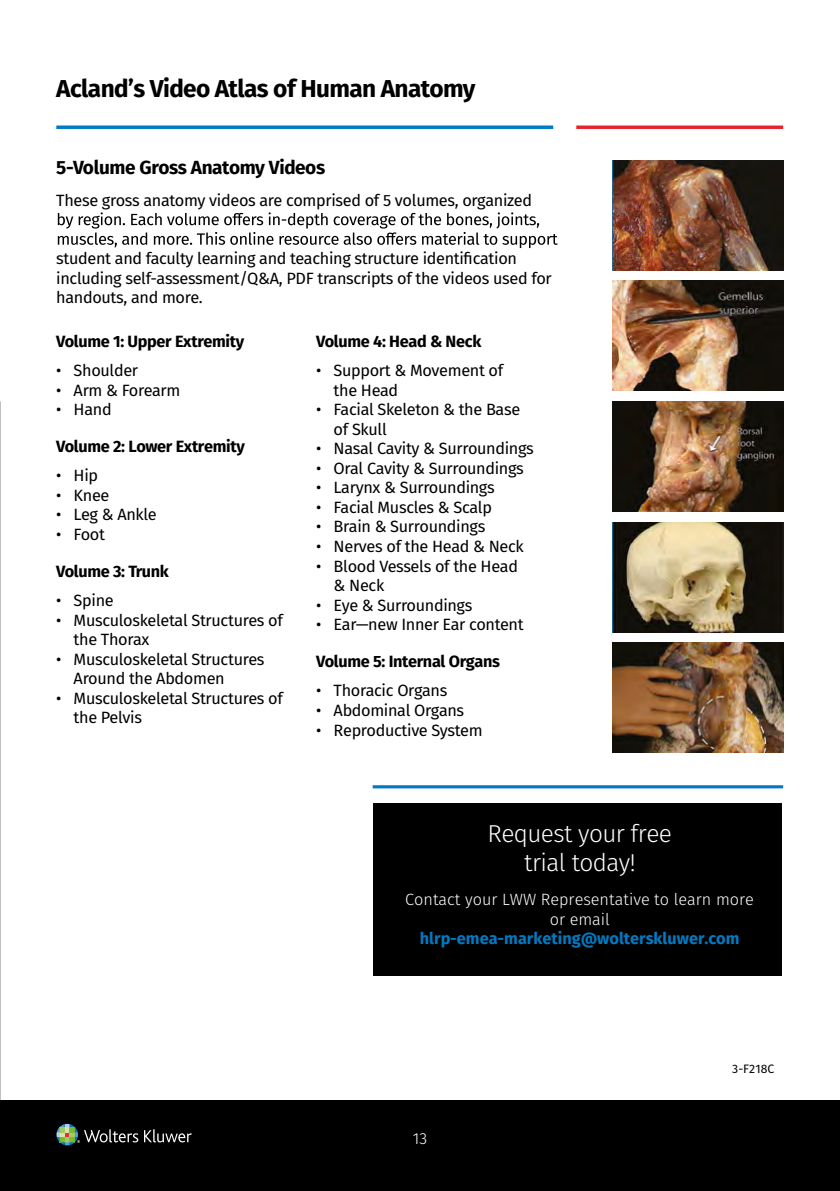
<style>
.page{position:relative;width:840px;height:1191px;background:#fff}
.page>*{position:absolute;margin:0;border:0;box-sizing:border-box;transform-origin:0 0}
.t1{font:700 24.4px "Fira Sans";letter-spacing:-.025em;color:#000}
.t2{font:300 24.4px/29.4px "Fira Sans";letter-spacing:-.025em;color:#fff;text-align:center}
.t3{font:700 19px "Fira Sans";letter-spacing:-.02em;color:#000}
.t4{font:16.2px/19.6px "Fira Sans";letter-spacing:-.02em;color:#000}
.t5{font:700 16.2px "Fira Sans";letter-spacing:-.02em;color:#000}
.t6{font:300 16.2px/19.6px "Fira Sans";color:#fff;text-align:center}
.t7{font:700 16.2px "Fira Sans";color:#007ac2}
.t8{font:300 16px "Fira Sans";color:#fff}
.t9{font:12.2px "Fira Sans";color:#000}
</style>
<div class="page">
<div style="left:0;top:1101px;width:839px;height:90px;background:#000"></div>
<svg style="left:56px;top:1123px;width:136px;height:22px"></svg>
<svg style="left:56px;top:125px;width:497px;height:4px;background:#218bc9"></svg>
<hr style="left:372px;top:785px;width:410px;height:3px;background:#007ac2">
<svg style="left:576px;top:125px;width:206px;height:4px"></svg>
<svg style="left:58px;top:212px;width:499px;height:36px"></svg>
<div style="left:373px;top:803px;width:408px;height:172px;background:#000"></div>
<img style="left:612px;top:160px;width:170px;height:110px">
<img style="left:612px;top:281px;width:170px;height:110px">
<img style="left:612px;top:401px;width:170px;height:110px">
<img style="left:612px;top:522px;width:170px;height:110px">
<img style="left:612px;top:643px;width:170px;height:110px">
<h1 class="t1" style="left:56px;top:68px;width:420px">Acland’s Video Atlas of Human Anatomy</h1>
<p class="t3" style="left:56px;top:152px;width:270px">5-Volume Gross Anatomy Videos</p>
<p class="t4" style="left:56px;top:190px;width:477px">These gross anatomy videos are comprised of 5 volumes, organized</p>
<p class="t4" style="left:56px;top:248px;width:496px">student and faculty learning and teaching structure identification including self-assessment/Q&amp;A, PDF transcripts of the videos used for handouts, and more.</p>
<p class="t5" style="left:56px;top:327px;width:189px">Volume 1: Upper Extremity</p>
<p class="t4" style="left:56px;top:360px;width:83px">• Shoulder</p>
<p class="t4" style="left:56px;top:379px;width:125px">• Arm &amp; Forearm</p>
<p class="t4" style="left:56px;top:399px;width:57px">• Hand</p>
<p class="t5" style="left:56px;top:433px;width:190px">Volume 2: Lower Extremity</p>
<p class="t4" style="left:56px;top:465px;width:43px">• Hip</p>
<p class="t4" style="left:56px;top:485px;width:55px">• Knee</p>
<p class="t4" style="left:56px;top:504px;width:102px">• Leg &amp; Ankle</p>
<p class="t4" style="left:56px;top:524px;width:50px">• Foot</p>
<p class="t5" style="left:56px;top:557px;width:114px">Volume 3: Trunk</p>
<p class="t4" style="left:56px;top:590px;width:59px">• Spine</p>
<p class="t4" style="left:74px;top:609px;width:211px;text-indent:-17px">• Musculoskeletal Structures of the Thorax</p>
<p class="t4" style="left:74px;top:648px;width:192px;text-indent:-17px">• Musculoskeletal Structures<br>Around the Abdomen</p>
<p class="t4" style="left:74px;top:688px;width:211px;text-indent:-17px">• Musculoskeletal Structures of the Pelvis</p>
<p class="t5" style="left:316px;top:327px;width:166px">Volume 4: Head &amp; Neck</p>
<p class="t4" style="left:333px;top:360px;width:171px;text-indent:-17px">• Support &amp; Movement of the Head</p>
<p class="t4" style="left:333px;top:399px;width:188px;text-indent:-17px">• Facial Skeleton &amp; the Base of Skull</p>
<p class="t4" style="left:316px;top:438px;width:219px">• Nasal Cavity &amp; Surroundings</p>
<p class="t4" style="left:316px;top:458px;width:209px">• Oral Cavity &amp; Surroundings</p>
<p class="t4" style="left:316px;top:477px;width:180px">• Larynx &amp; Surroundings</p>
<p class="t4" style="left:316px;top:497px;width:177px">• Facial Muscles &amp; Scalp</p>
<p class="t4" style="left:316px;top:516px;width:170px">• Brain &amp; Surroundings</p>
<p class="t4" style="left:316px;top:536px;width:209px">• Nerves of the Head &amp; Neck</p>
<p class="t4" style="left:333px;top:555px;width:186px;text-indent:-17px">• Blood Vessels of the Head &amp; Neck</p>
<p class="t4" style="left:316px;top:595px;width:157px">• Eye &amp; Surroundings</p>
<p class="t4" style="left:316px;top:614px;width:209px">• Ear—new Inner Ear content</p>
<p class="t5" style="left:316px;top:648px;width:185px">Volume 5: Internal Organs</p>
<p class="t4" style="left:316px;top:680px;width:132px">• Thoracic Organs</p>
<p class="t4" style="left:316px;top:700px;width:149px">• Abdominal Organs</p>
<p class="t4" style="left:316px;top:719px;width:168px">• Reproductive System</p>
<h1 class="t2" style="left:487px;top:818px;width:186px">Request your free trial today!</h1>
<p class="t6" style="left:405px;top:889px;width:350px">Contact your LWW Representative to learn more or email</p>
<p class="t7" style="left:419px;top:925px;width:321px">hlrp-emea-marketing@wolterskluwer.com</p>
<p class="t8" style="left:412px;top:1127px;width:16px">13</p>
<p class="t9" style="left:731px;top:1060px;width:43px">3-F218C</p>
</div>
